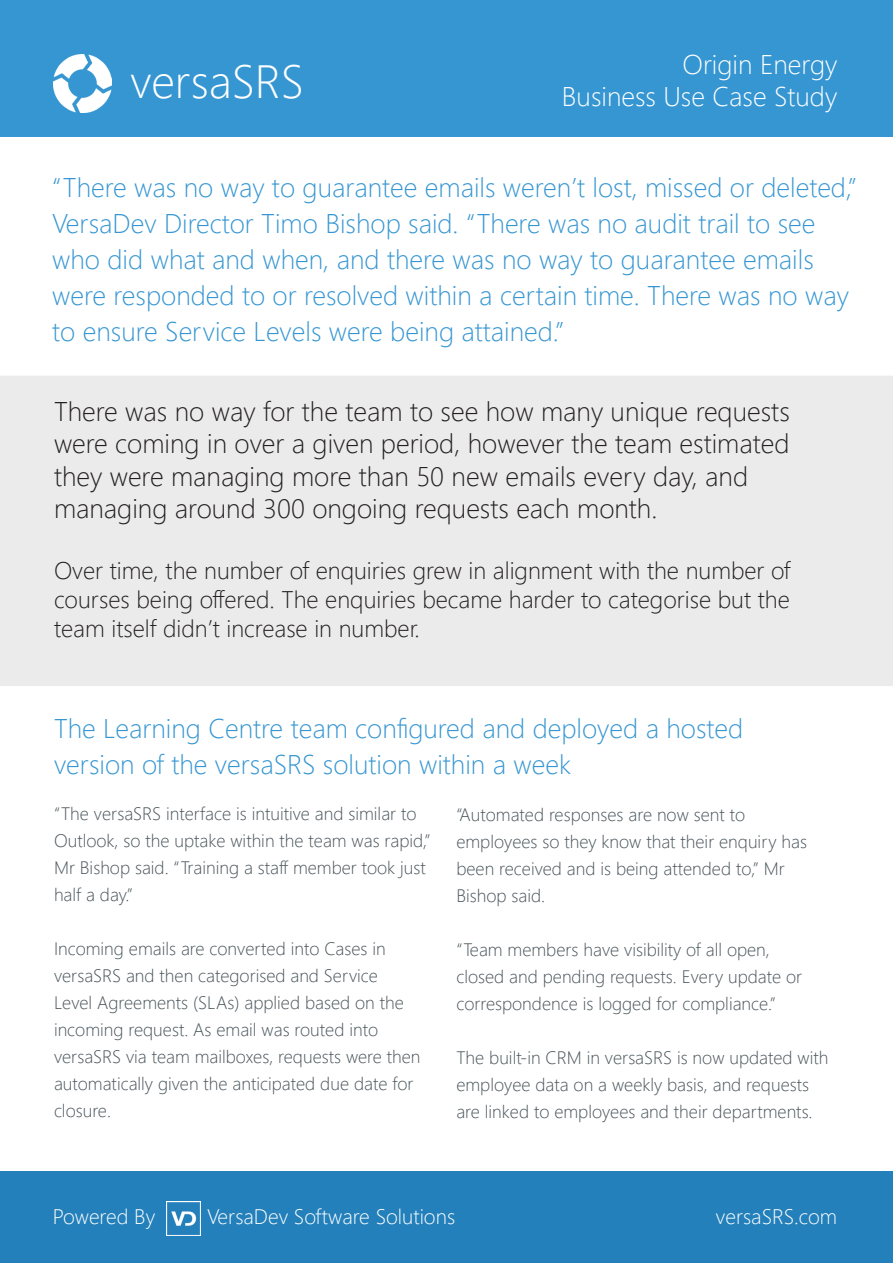
<style>
.page{position:relative;width:893px;height:1263px;background:#fff}
.page>*{position:absolute;margin:0;border:0;box-sizing:border-box;transform-origin:0 0}
.t1{font:300 46.5px "Segoe UI";color:#fff}
.t2{font:300 27px/36px "Segoe UI";color:#3696d2}
.t3{font:300 27px/32.4px "Segoe UI";color:#231f20}
.t4{font:300 27px "Segoe UI";color:#fff}
.t5{font:300 24px/28.8px "Segoe UI";color:#231f20;text-align:justify}
.t6{font:300 21px "Segoe UI";color:#fff}
.t7{font:300 18px/27px "Segoe UI";color:#475359}
</style>
<div class="page">
<div style="left:0;top:1171px;width:893px;height:92px;background:#2380bb"></div>
<div style="left:0;top:0;width:893px;height:136px;background:#3696d2"></div>
<img style="left:54px;top:55px;width:58px;height:58px">
<img style="left:167px;top:1201px;width:34px;height:34px">
<div style="left:0;top:376px;width:893px;height:310px;background:#ebebec"></div>
<p class="t1" style="left:130px;top:44px;width:175px">versaSRS</p>
<p class="t4" style="left:682px;top:43px;width:156px">Origin Energy</p>
<p class="t4" style="left:562px;top:75px;width:277px">Business Use Case Study</p>
<p class="t2" style="left:52px;top:168px;width:806px">“There was no way to guarantee emails weren’t lost, missed or deleted,” VersaDev Director Timo Bishop said. “There was no audit trail to see who did what and when, and there was no way to guarantee emails were responded to or resolved within a certain time. There was no way to ensure Service Levels were being attained.”</p>
<p class="t3" style="left:54px;top:394px;width:737px">There was no way for the team to see how many unique requests were coming in over a given period, however the team estimated they were managing more than 50 new emails every day, and managing around 300 ongoing requests each month.</p>
<p class="t5" style="left:54px;top:555px;width:738px">Over time, the number of enquiries grew in alignment with the number of courses being offered. The enquiries became harder to categorise but the team itself didn’t increase in number.</p>
<p class="t2" style="left:54px;top:709px;width:691px">The Learning Centre team configured and deployed a hosted version of the versaSRS solution within a week</p>
<p class="t7" style="left:54px;top:799px;width:378px">“The versaSRS interface is intuitive and similar to Outlook, so the uptake within the team was rapid,” Mr Bishop said. “Training a staff member took just half a day.”</p>
<p class="t7" style="left:54px;top:934px;width:368px">Incoming emails are converted into Cases in versaSRS and then categorised and Service Level Agreements (SLAs) applied based on the incoming request. As email was routed into versaSRS via team mailboxes, requests were then automatically given the anticipated due date for closure.</p>
<p class="t7" style="left:456px;top:800px;width:352px">“Automated responses are now sent to employees so they know that their enquiry has been received and is being attended to,” Mr Bishop said.</p>
<p class="t7" style="left:456px;top:935px;width:347px">“Team members have visibility of all open, closed and pending requests. Every update or correspondence is logged for compliance.”</p>
<p class="t7" style="left:456px;top:1043px;width:374px">The built-in CRM in versaSRS is now updated with employee data on a weekly basis, and requests are linked to employees and their departments.</p>
<p class="t6" style="left:53px;top:1199px;width:104px">Powered By</p>
<p class="t6" style="left:207px;top:1199px;width:250px">VersaDev Software Solutions</p>
<p class="t6" style="left:716px;top:1199px;width:123px">versaSRS.com</p>
</div>
